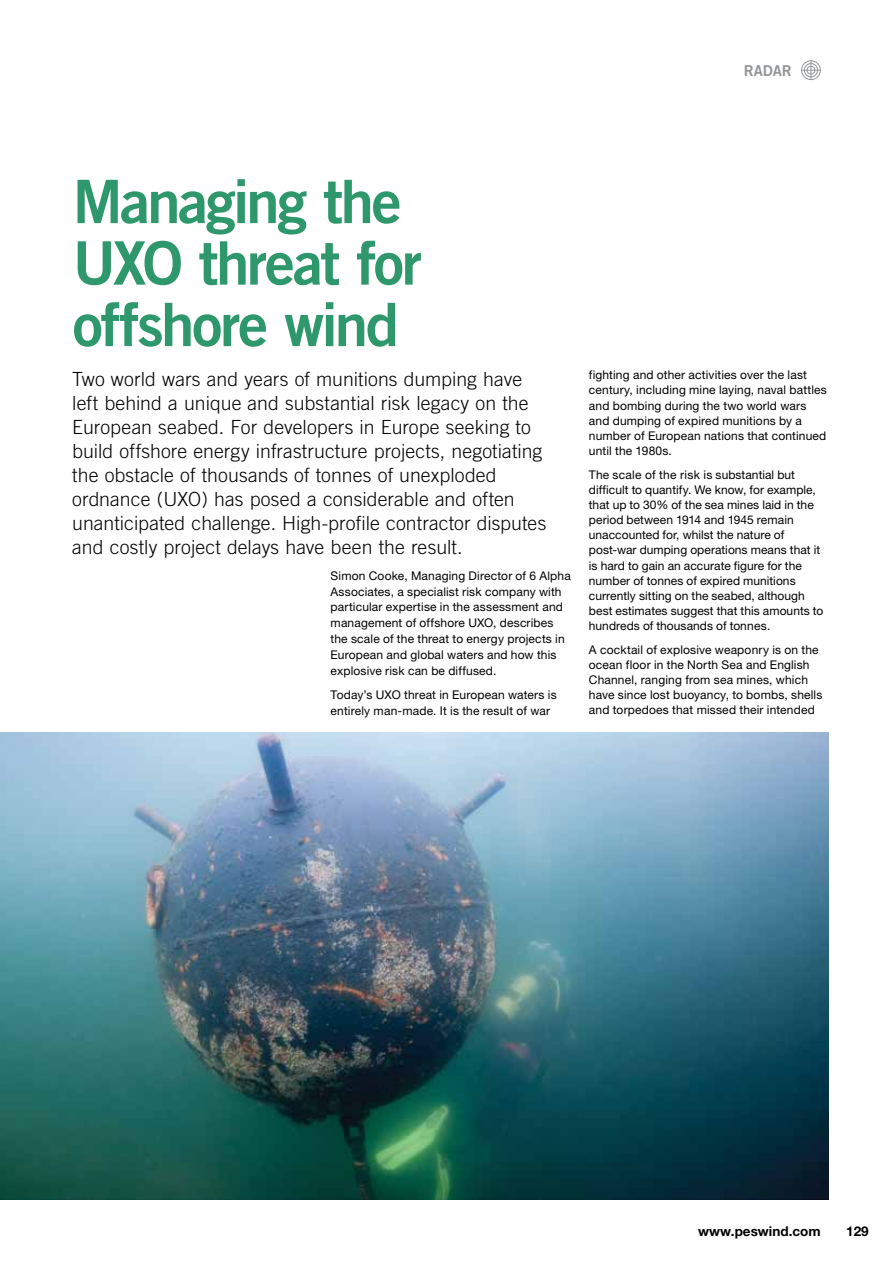
<style>
.page{position:relative;width:893px;height:1263px;background:#fff}
.page>*{position:absolute;margin:0;border:0;box-sizing:border-box;transform-origin:0 0}
.t1{font:60px/61.5px "Trade Gothic Bold Two";letter-spacing:-.04em;color:#2e976b}
.t2{font:300 19.5px/24px "Trade Gothic";letter-spacing:.005em;color:#000}
.t3{font:15px "Trade Gothic Bold Two";letter-spacing:-.005em;color:#939598}
.t4{font:700 13.5px "Helvetica Neue LT Pro";color:#000}
.t5{font:12px/15.1px "Helvetica Neue LT Pro";letter-spacing:.01em;color:#000}
</style>
<div class="page">
<img style="left:0;top:732px;width:828px;height:467px">
<div style="left:801px;top:60px;width:20px;height:20px;border:1px solid #939598;border-radius:50%"></div>
<svg style="left:802px;top:61px;width:18px;height:19px"></svg>
<p class="t3" style="left:744px;top:61px;width:50px">RADAR</p>
<h1 class="t1" style="left:73px;top:170px;width:351px">Managing the<br>UXO threat for offshore wind</h1>
<p class="t2" style="left:72px;top:367px;width:476px">Two world wars and years of munitions dumping have left behind a unique and substantial risk legacy on the European seabed. For developers in Europe seeking to build offshore energy infrastructure projects, negotiating the obstacle of thousands of tonnes of unexploded ordnance (UXO) has posed a considerable and often unanticipated challenge. High-profile contractor disputes and costly project delays have been the result.</p>
<p class="t5" style="left:331px;top:567px;width:242px;line-height:15.9px">Simon Cooke, Managing Director of 6 Alpha Associates, a specialist risk company with particular expertise in the assessment and management of offshore UXO, describes the scale of the threat to energy projects in European and global waters and how this explosive risk can be diffused.</p>
<p class="t5" style="left:331px;top:687px;width:228px;line-height:15.9px">Today’s UXO threat in European waters is entirely man-made. It is the result of war</p>
<p class="t5" style="left:589px;top:367px;width:239px">fighting and other activities over the last century, including mine laying, naval battles and bombing during the two world wars and dumping of expired munitions by a number of European nations that continued until the 1980s.</p>
<p class="t5" style="left:589px;top:467px;width:236px">The scale of the risk is substantial but difficult to quantify. We know, for example, that up to 30% of the sea mines laid in the period between 1914 and 1945 remain unaccounted for, whilst the nature of post-war dumping operations means that it is hard to gain an accurate figure for the number of tonnes of expired munitions currently sitting on the seabed, although best estimates suggest that this amounts to hundreds of thousands of tonnes.</p>
<p class="t5" style="left:589px;top:642px;width:235px">A cocktail of explosive weaponry is on the ocean floor in the North Sea and English Channel, ranging from sea mines, which have since lost buoyancy, to bombs, shells and torpedoes that missed their intended</p>
<p class="t4" style="left:698px;top:1223px;width:124px">www.peswind.com</p>
<p class="t4" style="left:846px;top:1223px;width:24px">129</p>
</div>
